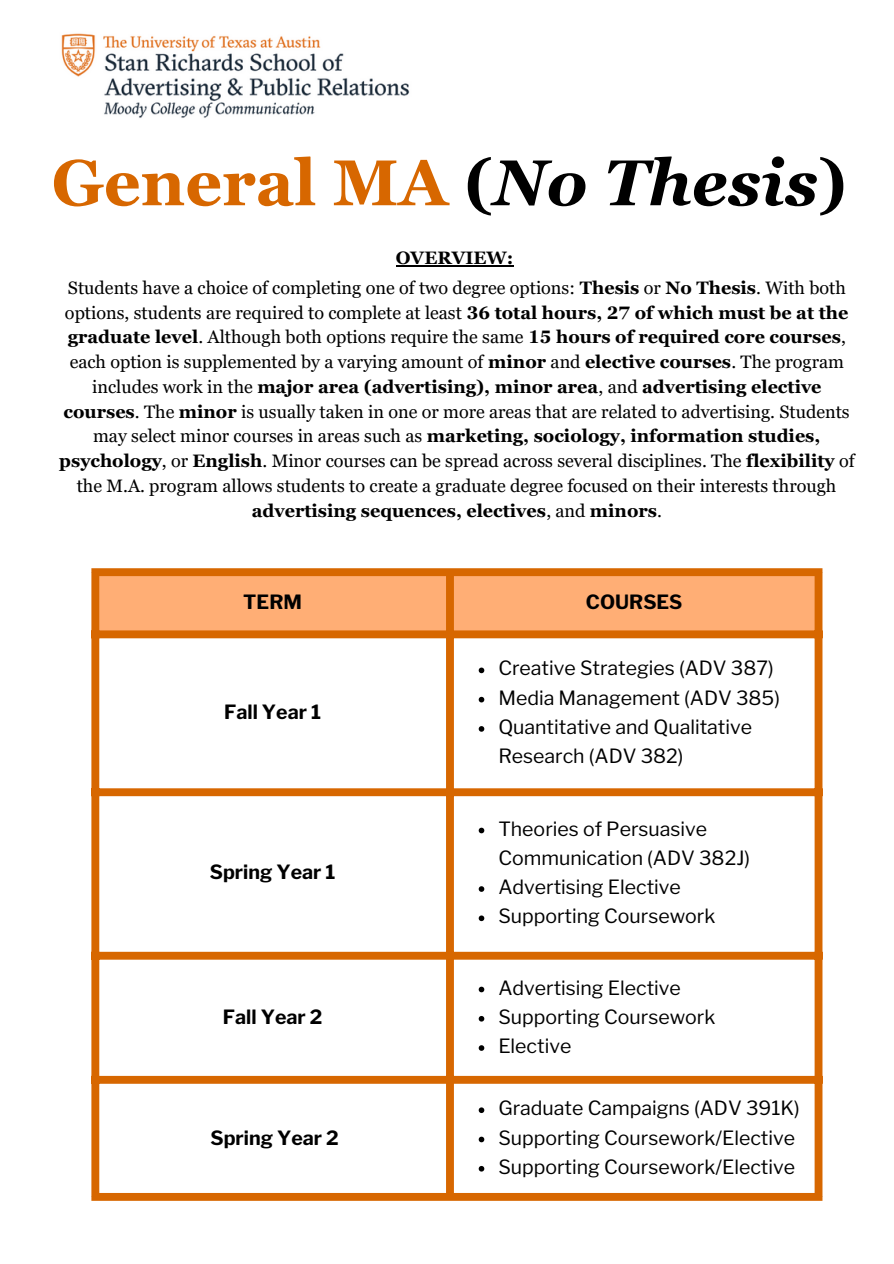
<style>
.page{position:relative;width:894px;height:1264px;background:#fff}
.page>*{position:absolute;margin:0;border:0;box-sizing:border-box;transform-origin:0 0}
.t1{font:700 64.5px "Georgia Pro";color:#d76700}
.t2{font:19.5px/29.2px "Libre Franklin";color:#000}
.t3{font:700 19.5px "Libre Franklin";color:#000}
.t4{font:18px/24.8px "Georgia Pro";color:#000;text-align:center}
.t5{font:700 18px "Georgia Pro";color:#000}
.s1{color:#000}
.s2{font-style:italic;color:#000}
.s3{font-weight:700}
</style>
<div class="page">
<div style="left:99px;top:576px;width:715px;height:54px;background:#ffae75"></div>
<svg style="left:99px;top:638px;width:715px;height:554px"></svg>
<svg style="left:478px;top:667px;width:6px;height:6px"></svg>
<svg style="left:478px;top:696px;width:6px;height:6px"></svg>
<svg style="left:478px;top:726px;width:6px;height:5px"></svg>
<svg style="left:478px;top:827px;width:6px;height:6px"></svg>
<svg style="left:478px;top:886px;width:6px;height:5px"></svg>
<svg style="left:478px;top:915px;width:6px;height:6px"></svg>
<svg style="left:478px;top:986px;width:6px;height:6px"></svg>
<svg style="left:478px;top:1015px;width:6px;height:6px"></svg>
<svg style="left:478px;top:1045px;width:6px;height:5px"></svg>
<svg style="left:478px;top:1107px;width:6px;height:6px"></svg>
<svg style="left:478px;top:1136px;width:6px;height:6px"></svg>
<svg style="left:478px;top:1165px;width:6px;height:6px"></svg>
<div style="left:91px;top:576px;width:8px;height:616px;background:#d76700"></div>
<div style="left:446px;top:576px;width:8px;height:616px;background:#d76700"></div>
<div style="left:814px;top:576px;width:8px;height:616px;background:#d76700"></div>
<div style="left:91px;top:568px;width:731px;height:8px;background:#d76700"></div>
<div style="left:91px;top:630px;width:731px;height:8px;background:#d76700"></div>
<div style="left:91px;top:788px;width:731px;height:8px;background:#d76700"></div>
<div style="left:91px;top:951px;width:731px;height:8px;background:#d76700"></div>
<div style="left:91px;top:1075px;width:731px;height:8px;background:#d76700"></div>
<div style="left:91px;top:1192px;width:731px;height:8px;background:#d76700"></div>
<img style="left:61px;top:33px;width:349px;height:85px">
<hr style="left:396px;top:265px;width:117px;height:1px;background:#000">
<p class="t1" style="left:52px;top:146px;width:796px">General MA <span class="s1">(</span><span class="s2">No Thesis</span><span class="s1">)</span></p>
<p class="t5" style="left:396px;top:248px;width:119px">OVERVIEW:</p>
<p class="t4" style="left:59px;top:275px;width:796px">Students have a choice of completing one of two degree options: <span class="s3">Thesis</span> or <span class="s3">No Thesis</span>. With both options, students are required to complete at least <span class="s3">36 total hours, 27 of which must be at the graduate level</span>. Although both options require the same <span class="s3">15 hours of required core courses</span>, each option is supplemented by a varying amount of <span class="s3">minor</span> and <span class="s3">elective courses</span>. The program includes work in the <span class="s3">major area (advertising), minor area</span>, and <span class="s3">advertising elective courses</span>. The <span class="s3">minor</span> is usually taken in one or more areas that are related to advertising. Students may select minor courses in areas such as <span class="s3">marketing, sociology, information studies, psychology</span>, or <span class="s3">English</span>. Minor courses can be spread across several disciplines. The <span class="s3">flexibility</span> of the M.A. program allows students to create a graduate degree focused on their interests through <span class="s3">advertising sequences, electives</span>, and <span class="s3">minors</span>.</p>
<p class="t3" style="left:243px;top:590px;width:60px">TERM</p>
<h1 class="t3" style="left:585px;top:590px;width:98px">COURSES</h1>
<h2 class="t3" style="left:224px;top:700px;width:98px">Fall Year 1</h2>
<p class="t3" style="left:210px;top:860px;width:127px">Spring Year 1</p>
<p class="t3" style="left:223px;top:1004px;width:101px">Fall Year 2</p>
<p class="t3" style="left:210px;top:1125px;width:130px">Spring Year 2</p>
<p class="t2" style="left:498px;top:653px;width:277px">Creative Strategies (ADV 387)</p>
<p class="t2" style="left:498px;top:683px;width:283px">Media Management (ADV 385)</p>
<p class="t2" style="left:498px;top:712px;width:255px">Quantitative and Qualitative<br>Research (ADV 382)</p>
<p class="t2" style="left:498px;top:814px;width:253px">Theories of Persuasive<br>Communication (ADV 382J)</p>
<p class="t2" style="left:498px;top:872px;width:184px">Advertising Elective</p>
<p class="t2" style="left:498px;top:901px;width:218px">Supporting Coursework</p>
<p class="t2" style="left:498px;top:972px;width:184px">Advertising Elective</p>
<p class="t2" style="left:498px;top:1002px;width:218px">Supporting Coursework</p>
<p class="t2" style="left:498px;top:1031px;width:74px">Elective</p>
<p class="t2" style="left:498px;top:1093px;width:303px">Graduate Campaigns (ADV 391K)</p>
<p class="t2" style="left:498px;top:1122px;width:298px">Supporting Coursework/Elective</p>
<p class="t2" style="left:498px;top:1152px;width:298px">Supporting Coursework/Elective</p>
</div>
